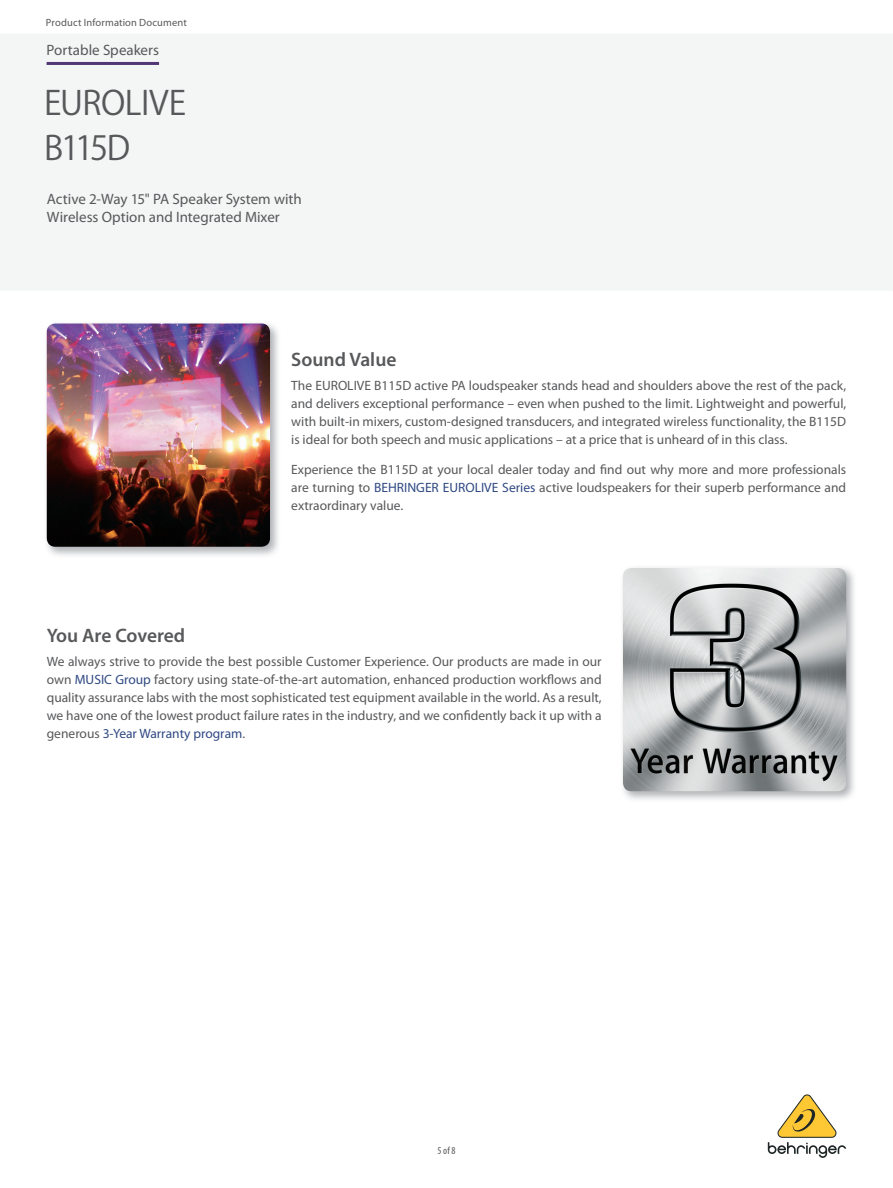
<style>
.page{position:relative;width:893px;height:1188px;background:#fff}
.page>*{position:absolute;margin:0;border:0;box-sizing:border-box;transform-origin:0 0}
.t1{font:33px/44.8px "Koz Go Pro Regular 90 pv RKSJ H";letter-spacing:-.02em;color:#57585a}
.t2{font:600 19.5px "Myriad Pro";color:#57585a}
.t3{font:15px/18px "Myriad Pro";color:#57585a}
.t4{font:13.5px/18px "Myriad Pro";color:#57585a;text-align:justify}
.t5{font:10.5px "Myriad Pro";letter-spacing:.015em;color:#57585a}
.t6{font:condensed 10.5px "Myriad Pro";color:#57585a}
.s1{color:#2f4983}
</style>
<div class="page">
<svg style="left:768px;top:1094px;width:78px;height:64px"></svg>
<img style="left:45px;top:322px;width:235px;height:234px">
<img style="left:47px;top:324px;width:223px;height:223px;border-radius:9px">
<img style="left:622px;top:566px;width:234px;height:234px">
<img style="left:623px;top:568px;width:223px;height:223px;border-radius:9px">
<hr style="left:47px;top:62px;width:112px;height:3px;background:#533676">
<p class="t5" style="left:46px;top:18px;width:142px">Product Information Document</p>
<p class="t3" style="left:47px;top:42px;width:114px">Portable Speakers</p>
<h1 class="t1" style="left:44px;top:85px;width:143px">EUROLIVE<br>B115D</h1>
<p class="t3" style="left:47px;top:191px;width:256px">Active 2-Way 15" PA Speaker System with<br>Wireless Option and Integrated Mixer</p>
<h2 class="t2" style="left:291px;top:352px;width:107px">Sound Value</h2>
<p class="t4" style="left:291px;top:378px;width:556px">The EUROLIVE B115D active PA loudspeaker stands head and shoulders above the rest of the pack, and delivers exceptional performance – even when pushed to the limit. Lightweight and powerful, with built-in mixers, custom-designed transducers, and integrated wireless functionality, the B115D is ideal for both speech and music applications – at a price that is unheard of in this class.</p>
<p class="t4" style="left:291px;top:462px;width:556px">Experience the B115D at your local dealer today and find out why more and more professionals are turning to <span class="s1">BEHRINGER EUROLIVE Series</span> active loudspeakers for their superb performance and extraordinary value.</p>
<h2 class="t2" style="left:47px;top:628px;width:140px">You Are Covered</h2>
<p class="t4" style="left:47px;top:654px;width:556px">We always strive to provide the best possible Customer Experience. Our products are made in our own <span class="s1">MUSIC Group</span> factory using state-of-the-art automation, enhanced production workflows and quality assurance labs with the most sophisticated test equipment available in the world. As a result, we have one of the lowest product failure rates in the industry, and we confidently back it up with a generous <span class="s1">3-Year Warranty program</span>.</p>
<p class="t6" style="left:437px;top:1147px;width:20px">5 of 8</p>
</div>
